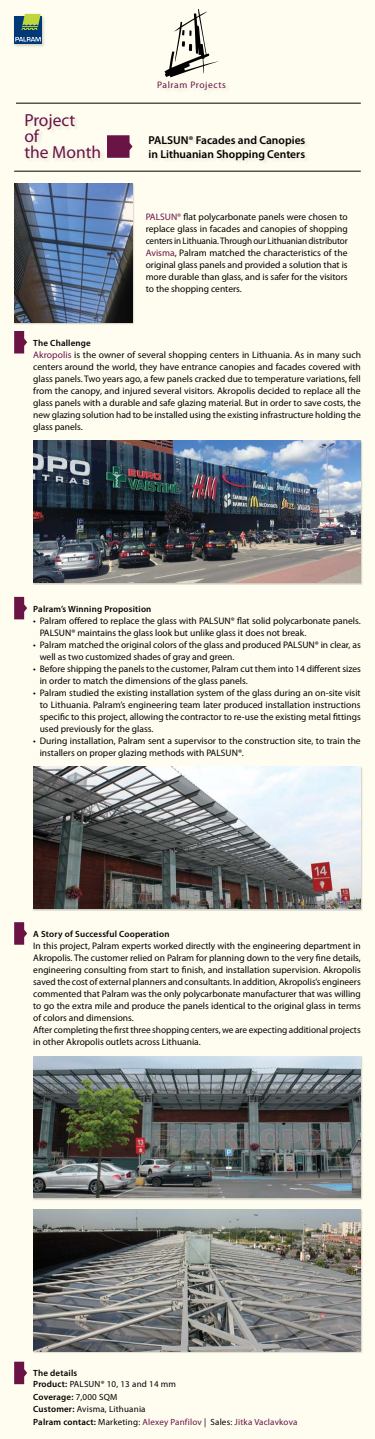
<style>
.page{position:relative;width:375px;height:1439px;background:#fffdf0}
.page>*{position:absolute;margin:0;border:0;box-sizing:border-box;transform-origin:0 0}
.t1{font:17.5px/15.8px "Myriad Pro";color:#691445}
.t2{font:600 11.5px/13.8px "Myriad Pro";color:#000}
.t3{font:9.5px/12px "Myriad Pro";color:#000}
.t4{font:9.5px "Myriad Pro";letter-spacing:.06em;color:#691445}
.t5{font:600 9px "Myriad Pro";letter-spacing:.02em;color:#000}
.t6{font:9px/11px "Myriad Pro";letter-spacing:.02em;color:#000}
.t7{font:9px "Myriad Pro";letter-spacing:.02em;color:#691445}
.s1{color:#691445}
.s2{font-weight:600}
.s3{font-weight:400}
.s4{font-weight:400;color:#691445}
.s5{color:#000}
</style>
<div class="page">
<div style="left:14px;top:183px;width:121px;height:141px;background:#000;opacity:.2"></div>
<img style="left:14px;top:183px;width:119px;height:139px">
<img style="left:33px;top:441px;width:328px;height:142px">
<div style="left:33px;top:766px;width:330px;height:145px;background:#000;opacity:.2"></div>
<img style="left:33px;top:767px;width:328px;height:141px">
<img style="left:33px;top:1056px;width:328px;height:142px">
<img style="left:33px;top:1209px;width:328px;height:142px">
<div style="left:13px;top:15px;width:33px;height:33px;background:#000;opacity:.2"></div>
<div style="left:14px;top:16px;width:28px;height:28px;background:#003976"></div>
<svg style="left:15px;top:37px;width:26px;height:4px"></svg>
<svg style="left:21px;top:14px;width:20px;height:16px"></svg>
<svg style="left:165px;top:9px;width:53px;height:68px"></svg>
<div style="left:149px;top:136px;width:161px;height:29px;background:#fbf9ec"></div>
<div style="left:25px;top:130px;width:20px;height:17px;background:#f8f6e9"></div>
<div style="left:24px;top:145px;width:81px;height:18px;background:#faf8eb"></div>
<div style="left:26px;top:114px;width:54px;height:21px;background:#fbf9ec"></div>
<svg style="left:107px;top:135px;width:26px;height:23px"></svg>
<svg style="left:14px;top:331px;width:13px;height:22px"></svg>
<svg style="left:14px;top:922px;width:13px;height:22px"></svg>
<svg style="left:14px;top:597px;width:13px;height:22px"></svg>
<svg style="left:14px;top:1361px;width:13px;height:23px"></svg>
<hr style="left:16px;top:103px;width:345px;height:1px;background:#000">
<hr style="left:14px;top:171px;width:347px;height:1px;background:#000">
<h1 class="t1" style="left:24px;top:113px;width:53px">Project</h1>
<h1 class="t1" style="left:24px;top:128px;width:78px">of<br>the Month</h1>
<p class="t4" style="left:157px;top:80px;width:70px">Palram Projects</p>
<p class="t2" style="left:148px;top:133px;width:158px">PALSUN® Facades and Canopies in Lithuanian Shopping Centers</p>
<p class="t3" style="left:146px;top:211px;width:204px;text-align:justify"><span class="s1">PALSUN®</span> flat polycarbonate panels were chosen to replace glass in facades and canopies of shopping centersinLithuania.ThroughourLithuaniandistributor <span class="s1">Avisma</span>, Palram matched the characteristics of the original glass panels and provided a solution that is more durable than glass, and is safer for the visitors to the shopping centers.</p>
<p class="t5" style="left:33px;top:338px;width:59px">The Challenge</p>
<p class="t3" style="left:33px;top:349px;width:329px;text-align:justify"><span class="s1">Akropolis</span> is the owner of several shopping centers in Lithuania. As in many such centers around the world, they have entrance canopies and facades covered with glass panels. Two years ago a, few panels cracked due to temperature variations, fell from the canopy, and injured several visitors. Akropolis decided to replace all the glass panels with a durable and safe glazing material. But in order to save costs, the new glazing solution had to be installed using the existing infrastructure holding the glass panels.</p>
<p class="t5" style="left:33px;top:603px;width:120px">Palrams’ Winning Proposition</p>
<p class="t3" style="left:40px;top:614px;width:323px;text-indent:-6px">• Palram offered to replace the glass with PALSUN® flat solid polycarbonate panels.<br>PALSUN® maintains the glass look but unlike glass it does not break.</p>
<p class="t3" style="left:40px;top:638px;width:323px;text-indent:-6px">• Palram matched the original colors of the glass and produced PALSUN® in clear, as well as two customized shades of gray and green.</p>
<p class="t3" style="left:40px;top:662px;width:323px;text-indent:-6px">• Before shipping the panels to the customer, Palram cut them into 14 different sizes in order to match the dimensions of the glass panels.</p>
<p class="t3" style="left:40px;top:686px;width:323px;text-align:justify;text-indent:-6px">• Palram studied the existing installation system of the glass during an on-site visit to Lithuania. Palrams’ engineering team later produced installation instructions specific to this project, allowing the contractor to re-use the existing metal fittings used previously for the glass.</p>
<p class="t3" style="left:40px;top:734px;width:322px;text-indent:-6px">• During installation, Palram sent a supervisor to the construction site to, train the installers on proper glazing methods with PALSUN .R</p>
<p class="t5" style="left:33px;top:929px;width:138px">A Story of Successful Cooperation</p>
<p class="t3" style="left:33px;top:940px;width:329px">In this project, Palram experts worked directly with the engineering department in Akropolis. The customer relied on Palram for planning down to the very fine details, engineering consulting from start to finish, and installation supervision. Akropolis saved the cost of external planners and consultants In. addition, Akropoliss’ engineers commented that Palram was the only polycarbonate manufacturer that was willing to go the extra mile and produce the panels identical to the original glass in terms of colors and dimensions.<br>After completing the first three shopping centers, we are expecting additional projects in other Akropolis outlets across Lithuania.</p>
<p class="t6" style="left:33px;top:1368px;width:144px"><span class="s2">The details<br>Product:</span> PALSUN® 10, 13 and 14 mm</p>
<p class="t6" style="left:33px;top:1390px;width:114px;line-height:12.5px"><span class="s2">Coverage:</span> 7,000 SQM<br><span class="s2">Customer:</span> Avisma, Lithuania</p>
<p class="t5" style="left:33px;top:1416px;width:174px">Palram contact: <span class="s3">Marketing:</span> <span class="s4">Alexey Panfilov</span> <span class="s3">|</span></p>
<p class="t7" style="left:211px;top:1416px;width:88px"><span class="s5">Sales:</span> Jitka Vaclavkova</p>
</div>
